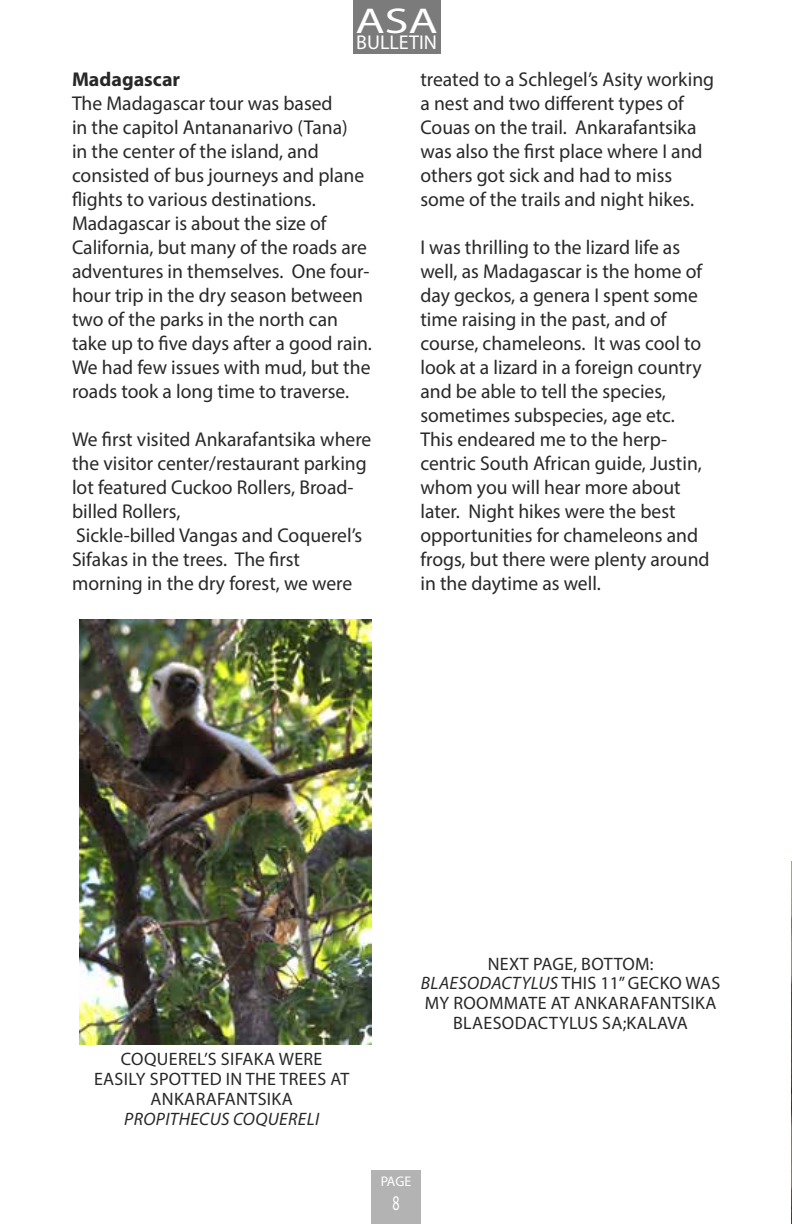
<style>
.page{position:relative;width:792px;height:1224px;background:#fff}
.page>*{position:absolute;margin:0;border:0;box-sizing:border-box;transform-origin:0 0}
.t1{font:36px "Myriad Pro";color:#fff;scale:1.33 1}
.t2{font:21px "Myriad Pro";color:#fff;scale:.67 1}
.t3{font:20px/24px "Myriad Pro";color:#292829}
.t4{font:700 20px "Myriad Pro";color:#292829}
.t5{font:20px "Myriad Pro";color:#fff}
.t6{font:18px/20px "Myriad Pro";letter-spacing:.02em;color:#292829;text-align:center}
.t7{font:italic 18px "Myriad Pro";letter-spacing:.02em;color:#292829}
.t8{font:14px "Myriad Pro";color:#fff}
.s1{font-style:italic}
</style>
<div class="page">
<div style="left:353px;top:0;width:88px;height:53px;background:#7b7b7b"></div>
<div style="left:371px;top:1170px;width:50px;height:54px;background:#b3b3b3"></div>
<img style="left:79px;top:619px;width:292px;height:425px">
<img style="left:791px;top:861px;width:1px;height:363px">
<h1 class="t1" style="left:355px;top:-1px;width:63px">ASA</h1>
<p class="t5" style="left:356px;top:30px;width:82px">BULLETIN</p>
<p class="t4" style="left:72px;top:66px;width:110px">Madagascar</p>
<p class="t3" style="left:72px;top:91px;width:302px">The Madagascar tour was based<br>in the capitol Antananarivo (Tana)<br>in the center of the island, and consisted of bus journeys and plane flights to various destinations.<br>Madagascar is about the size of California, but many of the roads are adventures in themselves. One four&shy;hour trip in the dry season between two of the parks in the north can take up to five days after a good rain.<br>We had few issues with mud, but the roads took a long time to traverse.</p>
<p class="t3" style="left:72px;top:427px;width:301px">We first visited Ankarafantsika where the visitor center/restaurant parking lot featured Cuckoo Rollers, Broad&shy;billed Rollers,<br>Sickle-billed Vangas and Coquerel’s Sifakas in the trees. The first morning in the dry forest, we were</p>
<p class="t3" style="left:420px;top:67px;width:295px">treated to a Schlegel’s Asity working a nest and two different types of Couas on the trail. Ankarafantsika was also the first place where I and others got sick and had to miss some of the trails and night hikes.</p>
<p class="t3" style="left:420px;top:235px;width:291px">I was thrilling to the lizard life as well, as Madagascar is the home of day geckos, a genera I spent some time raising in the past, and of course, chameleons. It was cool to look at a lizard in a foreign country and be able to tell the species, sometimes subspecies, age etc.<br>This endeared me to the herp&shy;centric South African guide, Justin, whom you will hear more about later. Night hikes were the best opportunities for chameleons and frogs, but there were plenty around in the daytime as well.</p>
<p class="t6" style="left:94px;top:1048px;width:257px">COQUEREL’S SIFAKA WERE<br>EASILY SPOTTED IN THE TREES AT<br>ANKARAFANTSIKA</p>
<p class="t7" style="left:124px;top:1108px;width:197px">PROPITHECUS COQUERELI</p>
<p class="t6" style="left:421px;top:953px;width:301px">NEXT PAGE, BOTTOM:<br><span class="s1">BLAESODACTYLUS</span> THIS 11” GECKO WAS<br>MY ROOMMATE AT ANKARAFANTSIKA<br>BLAESODACTYLUS SA;KALAVA</p>
<p class="t8" style="left:381px;top:1172px;width:32px">PAGE</p>
<p class="t2" style="left:392px;top:1190px;width:12px">8</p>
</div>
